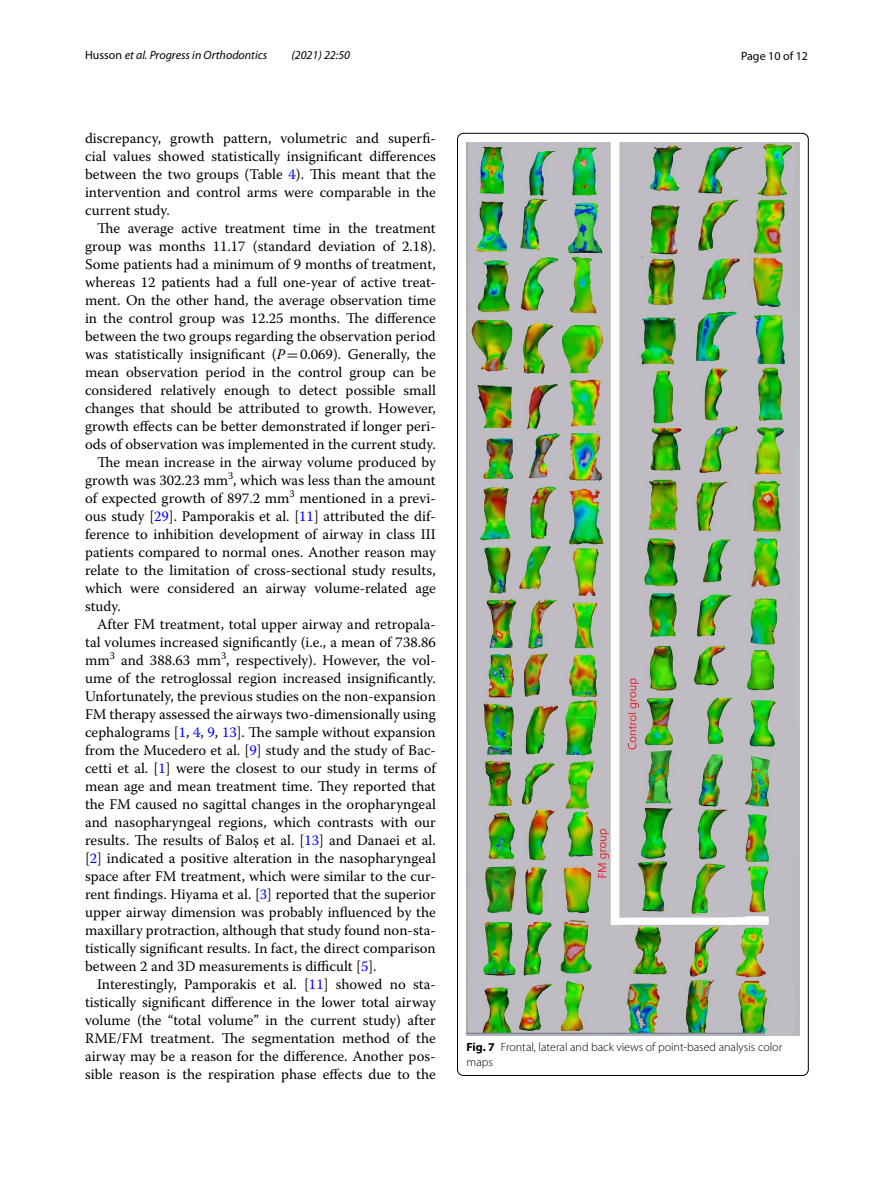
<style>
.page{position:relative;width:893px;height:1187px;background:#fff}
.page>*{position:absolute;margin:0;border:0;box-sizing:border-box;transform-origin:0 0}
.t1{font:14.7px/18px "Warnock Pro";color:#000;text-align:justify}
.t2{font:300 12px/15px "Myriad Pro";color:#000}
.t3{font:italic 12px "Myriad Pro";color:#000}
.t4{font:12px "Myriad Pro";color:#000}
.s1{font-style:normal}
.s2{color:#00f}
.s3{font-style:italic}
.s4{font-family:"MTSY"}
.s5{font-weight:700}
</style>
<div class="page">
<img style="left:466px;top:142px;width:334px;height:893px">
<p class="t3" style="left:85px;top:48px;width:184px"><span class="s1">Husson</span> et al. Progress in Orthodontics</p>
<p class="t3" style="left:291px;top:48px;width:60px">(2021) 22:50</p>
<p class="t4" style="left:741px;top:48px;width:68px">Page 10 of 12</p>
<p class="t1" style="left:85px;top:128px;width:352px">discrepancy, growth pattern, volumetric and superfi&shy;cial values showed statistically insignificant differences between the two groups (Table <span class="s2">4</span>). This meant that the intervention and control arms were comparable in the current study.</p>
<p class="t1" style="left:97px;top:218px;width:340px">The average active treatment time in the treatment</p>
<p class="t1" style="left:85px;top:236px;width:352px">group was months 11.17 (standard deviation of 2.18).</p>
<p class="t1" style="left:85px;top:254px;width:352px">Some patients had a minimum of 9 months of treatment,</p>
<p class="t1" style="left:85px;top:272px;width:352px">whereas 12 patients had a full one-year of active treat-</p>
<p class="t1" style="left:85px;top:290px;width:352px">ment. On the other hand, the average observation time</p>
<p class="t1" style="left:85px;top:308px;width:352px">in the control group was 12.25 months. The difference</p>
<p class="t1" style="left:85px;top:326px;width:352px">between the two groups regarding the observation period</p>
<p class="t1" style="left:85px;top:344px;width:352px">was statistically insignificant (<span class="s3">P</span><span class="s4">=</span>0.069). Generally, the</p>
<p class="t1" style="left:85px;top:362px;width:352px">mean observation period in the control group can be</p>
<p class="t1" style="left:85px;top:380px;width:352px">considered relatively enough to detect possible small</p>
<p class="t1" style="left:85px;top:398px;width:352px">changes that should be attributed to growth. However,</p>
<p class="t1" style="left:85px;top:416px;width:352px">growth effects can be better demonstrated if longer peri-</p>
<p class="t1" style="left:85px;top:434px;width:352px">ods of observation was implemented in the current study.</p>
<p class="t1" style="left:97px;top:452px;width:340px">The mean increase in the airway volume produced by</p>
<p class="t1" style="left:85px;top:470px;width:352px">growth was 302.23 mm<sup>3</sup>, which was less than the amount</p>
<p class="t1" style="left:85px;top:488px;width:352px">of expected growth of 897.2 mm<sup>3</sup> mentioned in a previ-</p>
<p class="t1" style="left:85px;top:506px;width:352px">ous study [<span class="s2">29</span>]. Pamporakis et al. [<span class="s2">11</span>] attributed the dif-</p>
<p class="t1" style="left:85px;top:524px;width:352px">ference to inhibition development of airway in class III</p>
<p class="t1" style="left:85px;top:542px;width:352px">patients compared to normal ones. Another reason may</p>
<p class="t1" style="left:85px;top:560px;width:352px">relate to the limitation of cross-sectional study results,</p>
<p class="t1" style="left:85px;top:578px;width:352px">which were considered an airway volume-related age</p>
<p class="t1" style="left:85px;top:596px;width:37px">study.</p>
<p class="t1" style="left:97px;top:614px;width:340px">After FM treatment, total upper airway and retropala-</p>
<p class="t1" style="left:85px;top:632px;width:352px">tal volumes increased significantly (i.e., a mean of 738.86</p>
<p class="t1" style="left:85px;top:650px;width:352px">mm<sup>3</sup> and 388.63 mm<sup>3</sup>, respectively). However, the vol-</p>
<p class="t1" style="left:85px;top:668px;width:352px">ume of the retroglossal region increased insignificantly.</p>
<p class="t1" style="left:85px;top:686px;width:352px">Unfortunately, the previous studies on the non-expansion</p>
<p class="t1" style="left:85px;top:704px;width:352px">FM therapy assessed the airways two-dimensionally using</p>
<p class="t1" style="left:85px;top:722px;width:352px">cephalograms [<span class="s2">1</span>, <span class="s2">4</span>, <span class="s2">9</span>, <span class="s2">13</span>]. The sample without expansion</p>
<p class="t1" style="left:85px;top:740px;width:352px">from the Mucedero et al. [<span class="s2">9</span>] study and the study of Bac-</p>
<p class="t1" style="left:85px;top:758px;width:352px">cetti et al. [<span class="s2">1</span>] were the closest to our study in terms of</p>
<p class="t1" style="left:85px;top:776px;width:352px">mean age and mean treatment time. They reported that</p>
<p class="t1" style="left:85px;top:794px;width:352px">the FM caused no sagittal changes in the oropharyngeal</p>
<p class="t1" style="left:85px;top:812px;width:352px">and nasopharyngeal regions, which contrasts with our</p>
<p class="t1" style="left:85px;top:830px;width:352px">results. The results of Baloş et al. [<span class="s2">13</span>] and Danaei et al.</p>
<p class="t1" style="left:85px;top:848px;width:352px">[<span class="s2">2</span>] indicated a positive alteration in the nasopharyngeal</p>
<p class="t1" style="left:85px;top:866px;width:352px">space after FM treatment, which were similar to the cur-</p>
<p class="t1" style="left:85px;top:884px;width:352px">rent findings. Hiyama et al. [<span class="s2">3</span>] reported that the superior</p>
<p class="t1" style="left:85px;top:902px;width:352px">upper airway dimension was probably influenced by the</p>
<p class="t1" style="left:85px;top:920px;width:352px">maxillary protraction, although that study found non-sta-</p>
<p class="t1" style="left:85px;top:938px;width:352px">tistically significant results. In fact, the direct comparison</p>
<p class="t1" style="left:85px;top:956px;width:293px">between 2 and 3D measurements is difficult [<span class="s2">5</span>].</p>
<p class="t1" style="left:97px;top:974px;width:340px">Interestingly, Pamporakis et al. [<span class="s2">11</span>] showed no sta-</p>
<p class="t1" style="left:85px;top:992px;width:352px">tistically significant difference in the lower total airway</p>
<p class="t1" style="left:85px;top:1010px;width:352px">volume (the “total volume” in the current study) after</p>
<p class="t1" style="left:85px;top:1028px;width:352px">RME/FM treatment. The segmentation method of the</p>
<p class="t1" style="left:85px;top:1046px;width:352px">airway may be a reason for the difference. Another pos-</p>
<p class="t1" style="left:85px;top:1064px;width:352px">sible reason is the respiration phase effects due to the</p>
<p class="t2" style="left:466px;top:1039px;width:317px"><span class="s5">Fig. 7</span> Frontal, lateral and back views of point-based analysis color maps</p>
</div>
